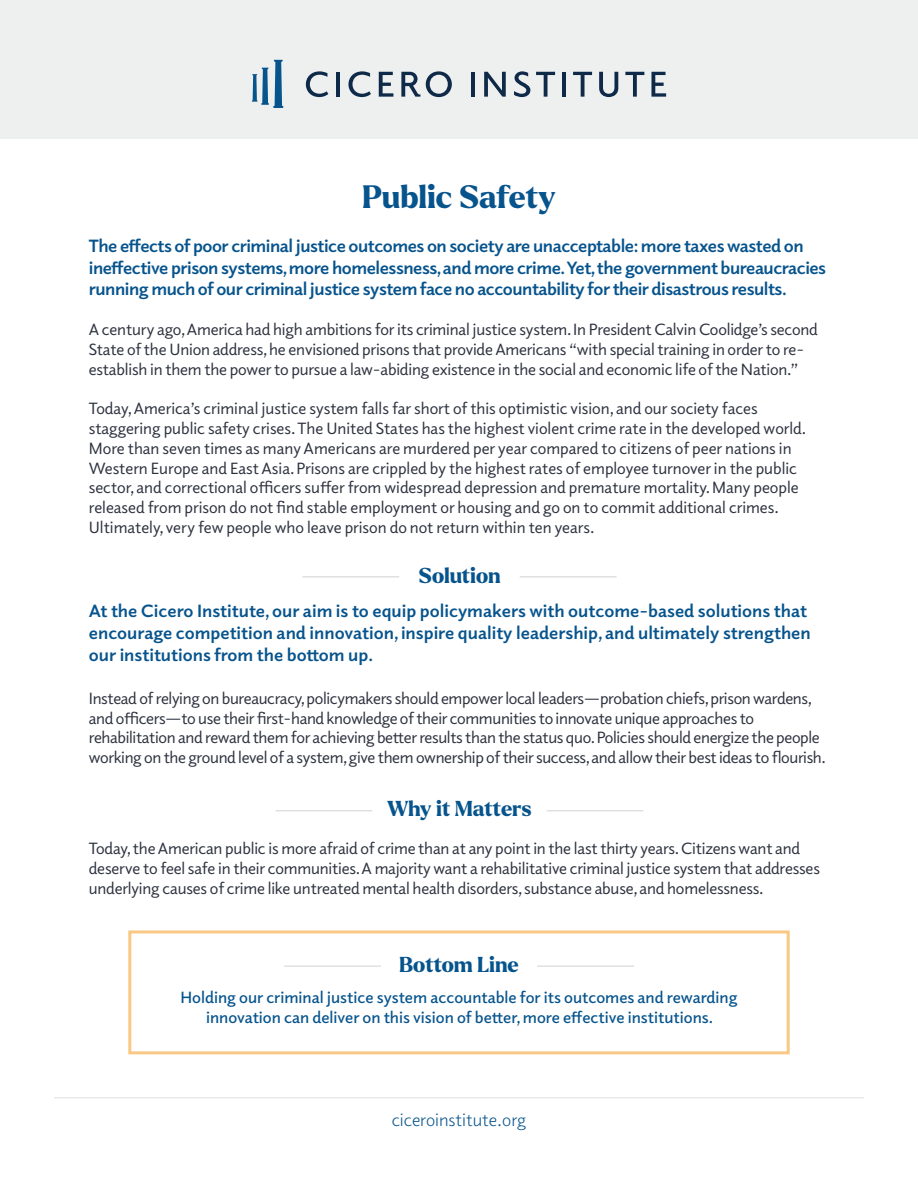
<style>
.page{position:relative;width:918px;height:1188px;background:#fff}
.page>*{position:absolute;margin:0;border:0;box-sizing:border-box;transform-origin:0 0}
.t1{font:800 31.5px "Larken";letter-spacing:-.005em;color:#07548d}
.t2{font:800 21px "Larken";color:#07548d}
.t3{font:700 18px/21.6px "Elido";letter-spacing:-.025em;color:#07548d}
.t4{font:700 18px/21.6px "Elido";color:#07548d}
.t5{font:18px "Elido";color:#07548d}
.t6{font:16.5px/19.8px "Elido";letter-spacing:-.01em;color:#2d323f}
.t7{font:600 16.5px/19.8px "Elido";color:#07548d;text-align:center}
</style>
<div class="page">
<div style="left:0;top:0;width:918px;height:138px;background:#eef0ef"></div>
<svg style="left:252px;top:60px;width:31px;height:48px"></svg>
<svg style="left:306px;top:71px;width:22px;height:26px"></svg>
<hr style="left:336px;top:72px;width:4px;height:25px;background:#0f2a49">
<svg style="left:348px;top:71px;width:23px;height:26px"></svg>
<svg style="left:379px;top:72px;width:14px;height:25px"></svg>
<svg style="left:401px;top:72px;width:19px;height:25px"></svg>
<svg style="left:426px;top:71px;width:26px;height:26px"></svg>
<hr style="left:471px;top:72px;width:4px;height:25px;background:#0f2a49">
<svg style="left:484px;top:72px;width:22px;height:25px"></svg>
<svg style="left:514px;top:71px;width:16px;height:26px"></svg>
<svg style="left:536px;top:72px;width:19px;height:25px"></svg>
<hr style="left:562px;top:72px;width:4px;height:25px;background:#0f2a49">
<svg style="left:573px;top:72px;width:19px;height:25px"></svg>
<svg style="left:599px;top:72px;width:19px;height:25px"></svg>
<svg style="left:625px;top:72px;width:19px;height:25px"></svg>
<svg style="left:651px;top:72px;width:15px;height:25px"></svg>
<hr style="left:54px;top:1097px;width:810px;height:1px;background:#eaeaea">
<hr style="left:520px;top:576px;width:97px;height:2px;background:#e0e1df">
<hr style="left:302px;top:576px;width:97px;height:2px;background:#e0e1df">
<hr style="left:547px;top:810px;width:96px;height:1px;background:#e0e1df">
<hr style="left:276px;top:810px;width:96px;height:1px;background:#e0e1df">
<div style="left:128px;top:930px;width:662px;height:124px;border:3px solid #fac885"></div>
<hr style="left:537px;top:965px;width:97px;height:2px;background:#e0e1df">
<hr style="left:284px;top:965px;width:97px;height:2px;background:#e0e1df">
<p class="t1" style="left:362px;top:177px;width:195px">Public Safety</p>
<p class="t3" style="left:89px;top:234px;width:739px">The effects of poor criminal justice outcomes on society are unacceptable: more taxes wasted on ineffective prison systems, more homelessness, and more crime. Yet, the government bureaucracies running much of our criminal justice system face no accountability for their disastrous results.</p>
<p class="t6" style="left:89px;top:319px;width:731px">A century ago, America had high ambitions for its criminal justice system. In President Calvin Coolidge’s second<br>State of the Union address, he envisioned prisons that provide Americans “with special training in order to re&shy;establish in them the power to pursue a law-abiding existence in the social and economic life of the Nation.”</p>
<p class="t6" style="left:89px;top:398px;width:719px">Today, America’s criminal justice system falls far short of this optimistic vision, and our society faces staggering public safety crises. The United States has the highest violent crime rate in the developed world.<br>More than seven times as many Americans are murdered per year compared to citizens of peer nations in Western Europe and East Asia. Prisons are crippled by the highest rates of employee turnover in the public sector, and correctional officers suffer from widespread depression and premature mortality. Many people released from prison do not find stable employment or housing and go on to commit additional crimes.<br>Ultimately, very few people who leave prison do not return within ten years.</p>
<p class="t2" style="left:419px;top:561px;width:83px">Solution</p>
<p class="t4" style="left:89px;top:600px;width:723px">At the Cicero Institute, our aim is to equip policymakers with outcome-based solutions that encourage competition and innovation, inspire quality leadership, and ultimately strengthen our institutions from the bottom up.</p>
<p class="t6" style="left:89px;top:688px;width:739px">Instead of relying on bureaucracy, policymakers should empower local leaders—probation chiefs, prison wardens, and officers—to use their first-hand knowledge of their communities to innovate unique approaches to rehabilitation and reward them for achieving better results than the status quo. Policies should energize the people working on the ground level of a system, give them ownership of their success, and allow their best ideas to flourish.</p>
<p class="t2" style="left:387px;top:795px;width:146px">Why it Matters</p>
<p class="t6" style="left:89px;top:838px;width:733px">Today, the American public is more afraid of crime than at any point in the last thirty years. Citizens want and deserve to feel safe in their communities. A majority want a rehabilitative criminal justice system that addresses underlying causes of crime like untreated mental health disorders, substance abuse, and homelessness.</p>
<p class="t2" style="left:399px;top:951px;width:121px">Bottom Line</p>
<p class="t7" style="left:180px;top:987px;width:559px">Holding our criminal justice system accountable for its outcomes and rewarding innovation can deliver on this vision of better, more effective institutions.</p>
<p class="t5" style="left:392px;top:1108px;width:136px">ciceroinstitute.org</p>
</div>
